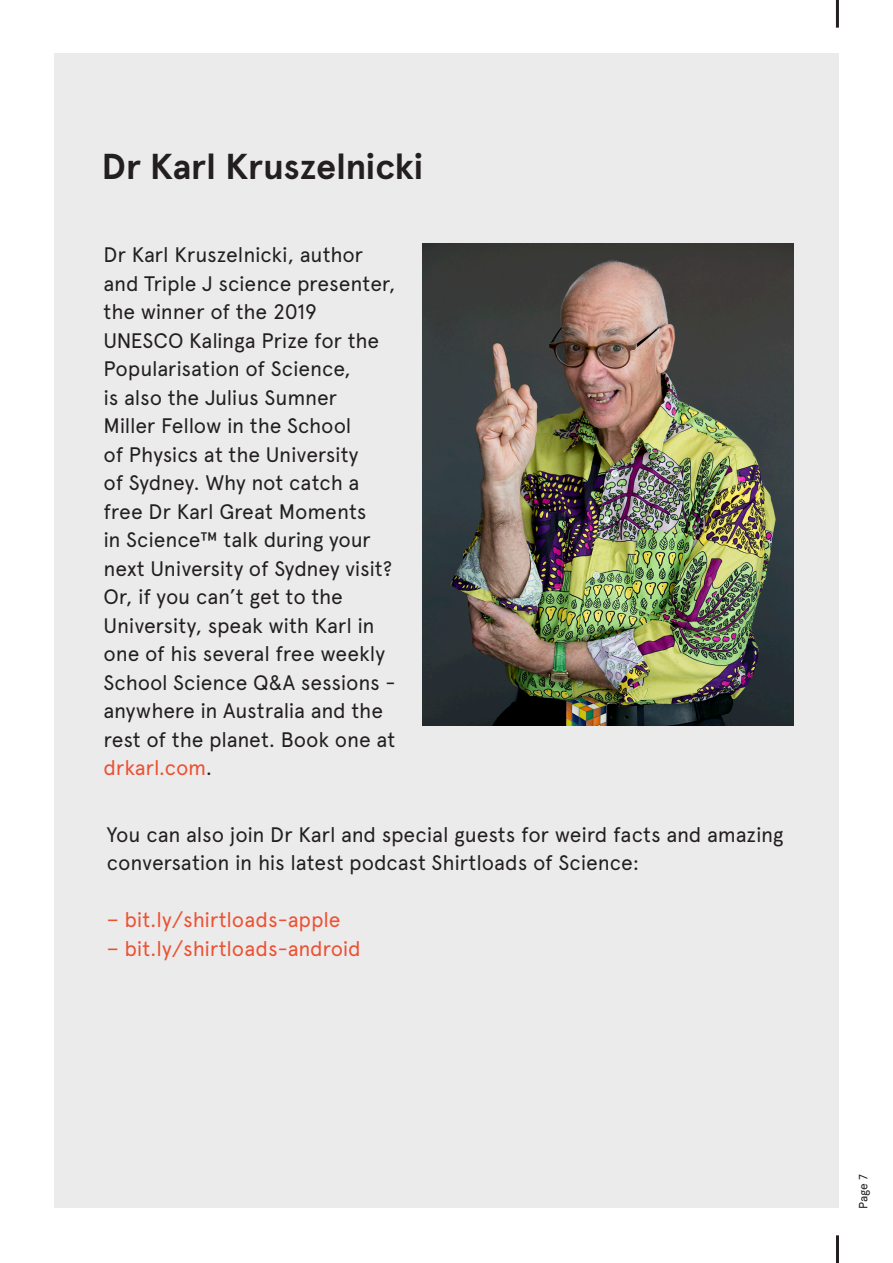
<style>
.page{position:relative;width:893px;height:1263px;background:#fff}
.page>*{position:absolute;margin:0;border:0;box-sizing:border-box;transform-origin:0 0}
.t1{font:700 36px "Apercu Pro";letter-spacing:-.01em;color:#231f20}
.t2{font:21px/28.5px "Apercu Pro";letter-spacing:-.01em;color:#231f20}
.t3{font:21px "Apercu Pro";letter-spacing:-.01em;color:#ed5132}
.t4{font:12px "Apercu Pro";color:#231f20}
.s1{color:#ed5132}
</style>
<div class="page">
<hr style="left:836px;top:0;width:3px;height:28px;background:#231f20">
<hr style="left:836px;top:1235px;width:3px;height:28px;background:#231f20">
<div style="left:54px;top:53px;width:785px;height:1155px;background:#ebebec"></div>
<img style="left:422px;top:243px;width:372px;height:483px">
<p class="t1" style="left:102px;top:139px;width:323px">Dr Karl Kruszelnicki</p>
<p class="t2" style="left:104px;top:239px;width:293px">Dr Karl Kruszelnicki, author and Triple J science presenter, the winner of the 2019<br>UNESCO Kalinga Prize for the<br>Popularisation of Science,<br>is also the Julius Sumner<br>Miller Fellow in the School<br>of Physics at the University<br>of Sydney. Why not catch a free Dr Karl Great Moments<br>in Science™ talk during your next University of Sydney visit?<br>Or, if you can’t get to the<br>University, speak with Karl in one of his several free weekly<br>School Science Q&amp;A sessions - anywhere in Australia and the rest of the planet. Book one at <span class="s1">drkarl.com</span>.</p>
<p class="t2" style="left:107px;top:818px;width:678px">You can also join Dr Karl and special guests for weird facts and amazing conversation in his latest podcast Shirtloads of Science:</p>
<p class="t3" style="left:107px;top:904px;width:235px">− bit.ly/shirtloads-apple</p>
<p class="t3" style="left:107px;top:932px;width:256px">− bit.ly/shirtloads-android</p>
<p class="t4" style="left:854px;top:1209px;width:36px;rotate:-90deg">Page 7</p>
</div>
